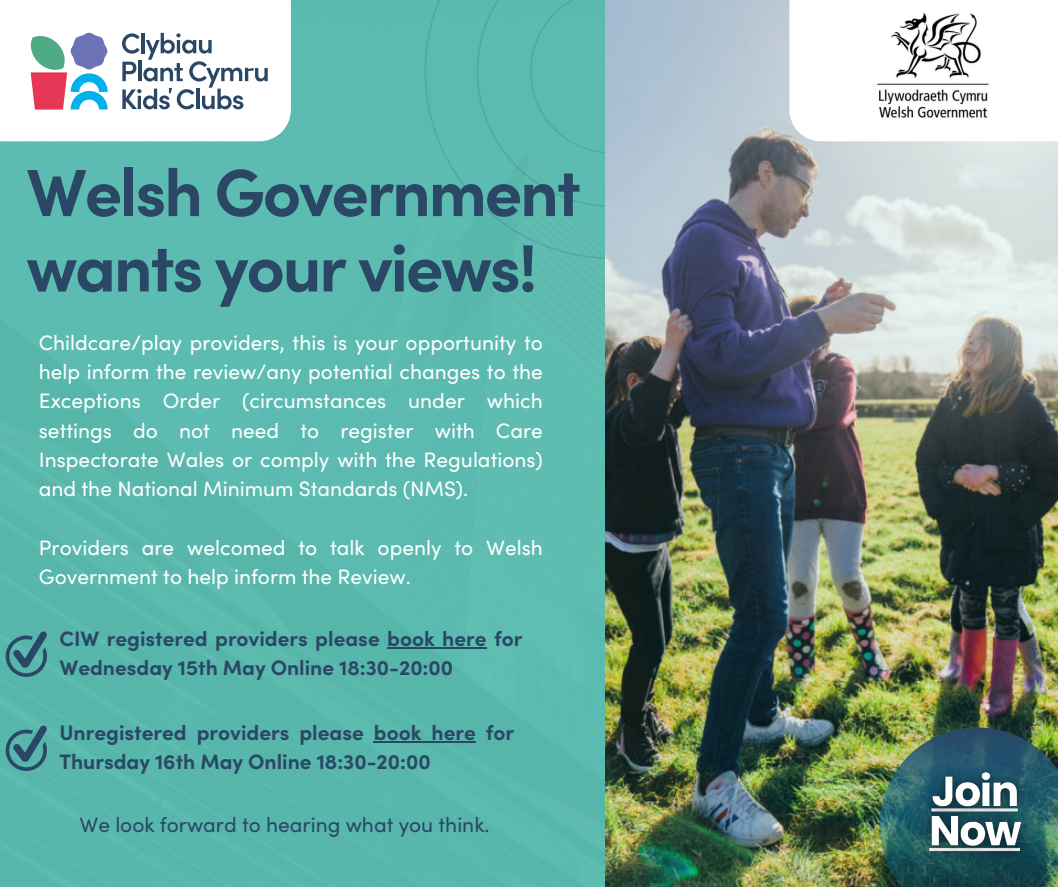
<style>
.page{position:relative;width:1058px;height:887px;background:#fff}
.page>*{position:absolute;margin:0;border:0;box-sizing:border-box;transform-origin:0 0}
.t1{font:700 66.75px/75.3px "Sofia Pro";letter-spacing:-.035em;color:#2a4865}
.t2{font:20.85px/29.2px "Sofia Pro";color:#fff;text-align:justify}
.t3{font:700 20.85px/29.2px "Sofia Pro";color:#2a4865}
.t4{font:20.85px "Sofia Pro";color:#2a4865}
</style>
<div class="page">
<div style="left:0;top:0;width:605px;height:886px;background:#5bbbb0"></div>
<div style="left:424px;top:0;width:181px;height:259px;background:#5cbbb1"></div>
<div style="left:0;top:0;width:291px;height:141px;background:#fff"></div>
<svg style="left:6px;top:631px;width:41px;height:46px;background:#458b8f"></svg>
<svg style="left:122px;top:33px;width:146px;height:76px"></svg>
<svg style="left:30px;top:33px;width:78px;height:77px"></svg>
<svg style="left:6px;top:725px;width:41px;height:46px;background:#458a8f"></svg>
<img style="left:605px;top:0;width:453px;height:886px">
<img style="left:879px;top:727px;width:179px;height:159px">
<div style="left:789px;top:0;width:269px;height:141px;background:#fff"></div>
<img style="left:877px;top:13px;width:112px;height:105px">
<hr style="left:387px;top:647px;width:99px;height:1px;background:#2a4865">
<hr style="left:374px;top:741px;width:102px;height:1px;background:#2a4865">
<img style="left:910px;top:755px;width:131px;height:117px">
<p class="t1" style="left:26px;top:154px;width:555px">Welsh Government wants your views!</p>
<p class="t2" style="left:39px;top:327px;width:505px">Childcare/play providers, this is your opportunity to help inform the review/any potential changes to the Exceptions Order (circumstances under which settings do not need to register with Care Inspectorate Wales or comply with the Regulations) and the National Minimum Standards (NMS).</p>
<p class="t2" style="left:39px;top:532px;width:505px">Providers are welcomed to talk openly to Welsh<br>Government to help inform the Review.</p>
<p class="t3" style="left:59px;top:623px;width:464px">CIW registered providers please book here for<br>Wednesday 15th May Online 18:30-20:00</p>
<p class="t3" style="left:59px;top:717px;width:456px">Unregistered providers please book here for<br>Thursday 16th May Online 18:30-20:00</p>
<p class="t4" style="left:79px;top:811px;width:411px">We look forward to hearing what you think.</p>
</div>
